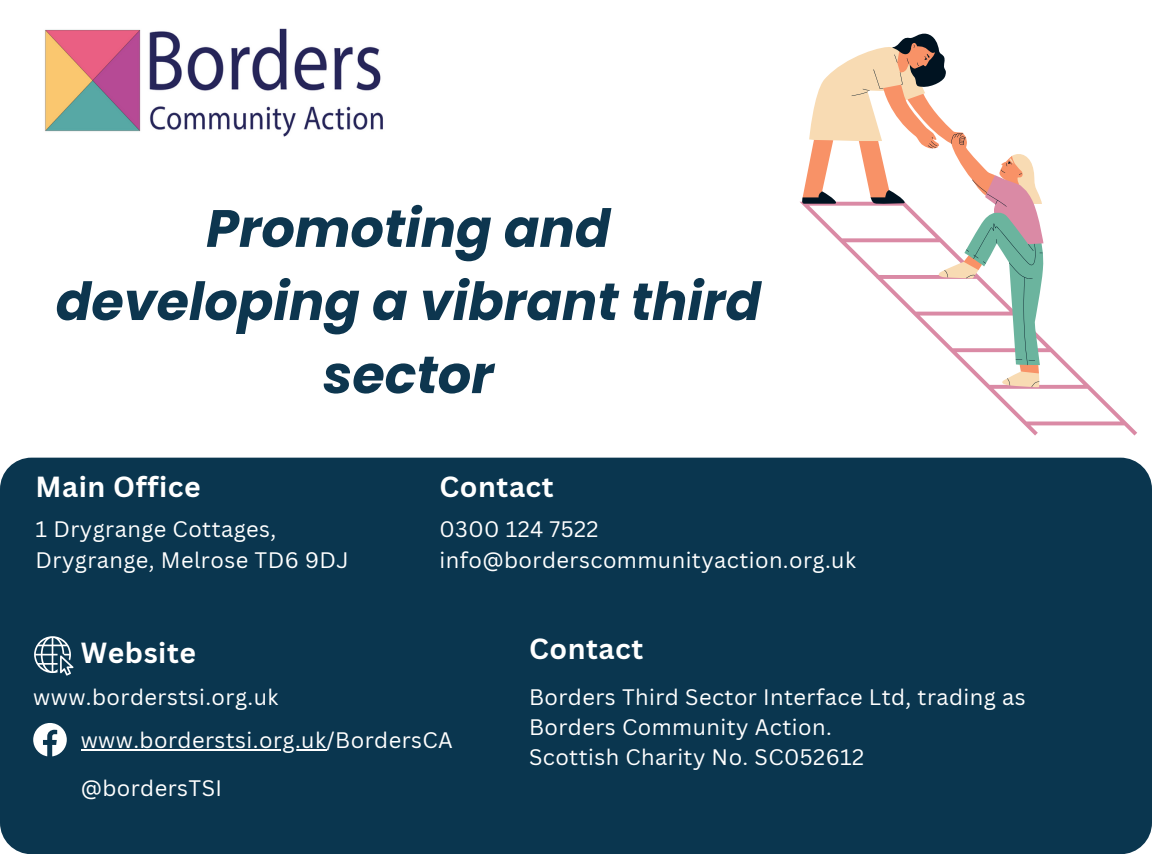
<style>
.page{position:relative;width:1152px;height:864px;background:#fff}
.page>*{position:absolute;margin:0;border:0;box-sizing:border-box;transform-origin:0 0}
.t1{font:italic 700 52.5px/73.2px "Poppins";color:#0d364f;text-align:center}
.t2{font:700 28.35px "Canva Sans";letter-spacing:.02em;color:#fff}
.t3{font:21.9px/30.3px "Canva Sans";letter-spacing:.02em;color:#fff}
</style>
<div class="page">
<div style="left:0;top:458px;width:1152px;height:396px;background:#0a364f;border-radius:32px"></div>
<svg style="left:33px;top:723px;width:34px;height:33px"></svg>
<svg style="left:34px;top:636px;width:39px;height:40px"></svg>
<svg style="left:800px;top:202px;width:337px;height:234px"></svg>
<svg style="left:801px;top:33px;width:136px;height:171px"></svg>
<svg style="left:803px;top:43px;width:135px;height:330px"></svg>
<svg style="left:852px;top:45px;width:191px;height:342px"></svg>
<img style="left:45px;top:28px;width:338px;height:109px">
<hr style="left:81px;top:749px;width:245px;height:2px;background:#fff">
<h1 class="t1" style="left:56px;top:192px;width:707px">Promoting and developing a vibrant third sector</h1>
<p class="t2" style="left:36px;top:467px;width:167px">Main Office</p>
<p class="t3" style="left:36px;top:514px;width:315px">1 Drygrange Cottages,<br>Drygrange, Melrose TD6 9DJ</p>
<p class="t2" style="left:439px;top:467px;width:116px">Contact</p>
<p class="t3" style="left:439px;top:514px;width:418px">0300 124 7522 info@borderscommunityaction.org.uk</p>
<p class="t2" style="left:81px;top:633px;width:117px">Website</p>
<p class="t3" style="left:33px;top:681px;width:247px">www.borderstsi.org.uk</p>
<p class="t3" style="left:81px;top:724px;width:374px">www.borderstsi.org.uk/BordersCA</p>
<p class="t3" style="left:81px;top:772px;width:143px">@bordersTSI</p>
<p class="t2" style="left:529px;top:629px;width:116px">Contact</p>
<p class="t3" style="left:529px;top:681px;width:498px">Borders Third Sector Interface Ltd, trading as<br>Borders Community Action.<br>Scottish Charity No. SC052612</p>
</div>
